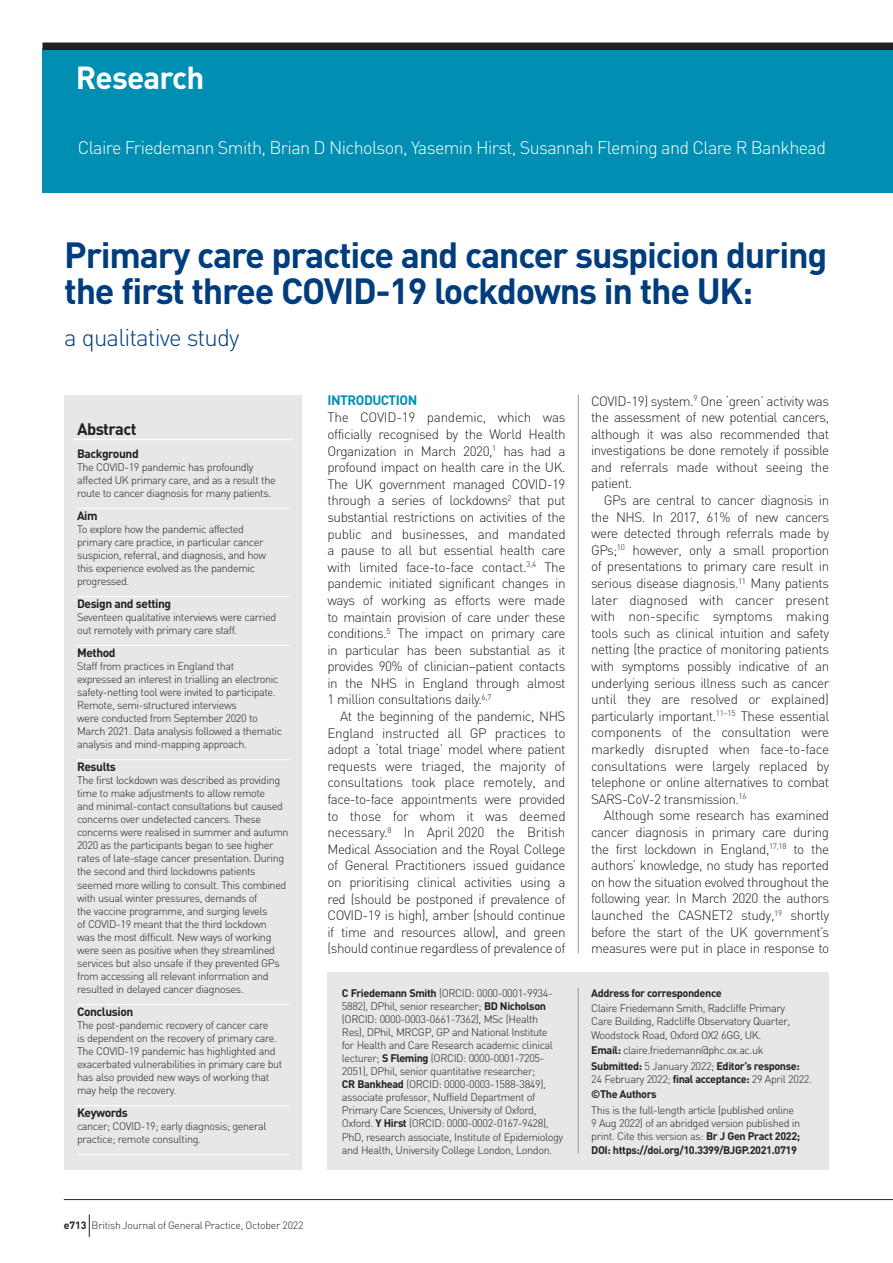
<style>
.page{position:relative;width:893px;height:1263px;background:#fff}
.page>*{position:absolute;margin:0;border:0;box-sizing:border-box;transform-origin:0 0}
.t1{font:700 36px/36px "DIN";letter-spacing:-.035em;color:#013d7d}
.t2{font:700 31.5px "DIN";letter-spacing:-.025em;color:#fff}
.t3{font:300 24px "DIN";letter-spacing:-.035em;color:#013d7d}
.t4{font:300 18px "DIN";letter-spacing:-.035em;color:#fff}
.t5{font:700 16.5px "DIN";letter-spacing:-.035em;color:#231f20}
.t6{font:300 13.5px/16.6px "DIN";letter-spacing:-.035em;color:#231f20;text-align:justify}
.t7{font:700 13.5px "DIN";letter-spacing:-.035em;color:#008fb3}
.t8{font:700 12px "DIN";letter-spacing:-.035em;color:#231f20}
.t9{font:300 10.8px/13px "DIN";letter-spacing:-.035em;color:#231f20}
.t10{font:700 10.8px "DIN";letter-spacing:-.035em;color:#231f20}
.t11{font:300 10.5px "DIN";letter-spacing:-.025em;color:#231f20}
.s1{font-weight:700}
</style>
<div class="page">
<div style="left:43px;top:48px;width:850px;height:144px;background:#008fb3"></div>
<div style="left:43px;top:43px;width:850px;height:7px;background:#231f20"></div>
<hr style="left:578px;top:395px;width:1px;height:558px;background:#939598">
<div style="left:64px;top:395px;width:238px;height:774px;background:#e6e7e9"></div>
<hr style="left:73px;top:439px;width:220px;height:1px;background:#fff">
<hr style="left:77px;top:508px;width:212px;height:1px;background:#fff">
<hr style="left:77px;top:596px;width:212px;height:1px;background:#fff">
<hr style="left:77px;top:645px;width:212px;height:1px;background:#fff">
<hr style="left:77px;top:759px;width:212px;height:1px;background:#fff">
<hr style="left:77px;top:1004px;width:212px;height:1px;background:#fff">
<hr style="left:77px;top:1105px;width:212px;height:1px;background:#fff">
<hr style="left:77px;top:1154px;width:212px;height:1px;background:#fff">
<div style="left:327px;top:972px;width:502px;height:197px;background:#e6e7e9"></div>
<hr style="left:578px;top:988px;width:1px;height:165px;background:#939598">
<hr style="left:64px;top:1199px;width:829px;height:1px;background:#231f20">
<svg style="left:89px;top:1214px;width:1px;height:23px"></svg>
<h2 class="t2" style="left:76px;top:57px;width:130px">Research</h2>
<h3 class="t4" style="left:78px;top:137px;width:750px">Claire Friedemann Smith, Brian D Nicholson, Yasemin Hirst, Susannah Fleming and Clare R Bankhead</h3>
<h1 class="t1" style="left:64px;top:235px;width:765px">Primary care practice and cancer suspicion during the first three COVID-19 lockdowns in the UK:</h1>
<h3 class="t3" style="left:64px;top:323px;width:177px">a qualitative study</h3>
<h3 class="t5" style="left:77px;top:418px;width:61px">Abstract</h3>
<p class="t8" style="left:77px;top:445px;width:63px">Background</p>
<p class="t9" style="left:77px;top:460px;width:200px">The COVID-19 pandemic has profoundly affected UK primary care, and as a result the route to cancer diagnosis for many patients.</p>
<p class="t8" style="left:77px;top:507px;width:22px">Aim</p>
<p class="t9" style="left:77px;top:522px;width:191px">To explore how the pandemic affected primary care practice, in particular cancer suspicion, referral, and diagnosis, and how this experience evolved as the pandemic progressed.</p>
<p class="t8" style="left:77px;top:596px;width:96px">Design and setting</p>
<p class="t9" style="left:77px;top:610px;width:201px">Seventeen qualitative interviews were carried out remotely with primary care staff.</p>
<p class="t8" style="left:77px;top:645px;width:40px">Method</p>
<p class="t9" style="left:77px;top:659px;width:207px">Staff from practices in England that<br>expressed an interest in trialling an electronic safety-netting tool were invited to participate.<br>Remote, semi-structured interviews<br>were conducted from September 2020 to March 2021. Data analysis followed a thematic analysis and mind-mapping approach.</p>
<p class="t8" style="left:77px;top:759px;width:40px">Results</p>
<p class="t9" style="left:77px;top:773px;width:213px">The first lockdown was described as providing time to make adjustments to allow remote<br>and minimal-contact consultations but caused concerns over undetected cancers. These concerns were realised in summer and autumn 2020 as the participants began to see higher rates of late-stage cancer presentation. During the second and third lockdowns patients seemed more willing to consult. This combined with usual winter pressures, demands of<br>the vaccine programme, and surging levels<br>of COVID-19 meant that the third lockdown<br>was the most difficult. New ways of working were seen as positive when they streamlined services but also unsafe if they prevented GPs from accessing all relevant information and resulted in delayed cancer diagnoses.</p>
<p class="t8" style="left:77px;top:1004px;width:58px">Conclusion</p>
<p class="t9" style="left:77px;top:1018px;width:207px">The post-pandemic recovery of cancer care<br>is dependent on the recovery of primary care.<br>The COVID-19 pandemic has highlighted and exacerbated vulnerabilities in primary care but has also provided new ways of working that may help the recovery.</p>
<p class="t8" style="left:77px;top:1105px;width:52px">Keywords</p>
<p class="t9" style="left:77px;top:1119px;width:191px">cancer; COVID-19; early diagnosis; general practice; remote consulting.</p>
<p class="t7" style="left:327px;top:391px;width:91px">INTRODUCTION</p>
<p class="t6" style="left:327px;top:409px;width:240px">The COVID-19 pandemic, which was officially recognised by the World Health Organization in March 2020,<sup>1</sup> has had a profound impact on health care in the UK.<br>The UK government managed COVID-19 through a series of lockdowns<sup>2</sup> that put substantial restrictions on activities of the public and businesses, and mandated a pause to all but essential health care with limited face-to-face contact.<sup>3,4</sup> The pandemic initiated significant changes in ways of working as efforts were made to maintain provision of care under these conditions.<sup>5</sup> The impact on primary care in particular has been substantial as it provides 90% of clinician–patient contacts in the NHS in England through almost 1 million consultations daily.<sup>6,7</sup></p>
<p class="t6" style="left:327px;top:708px;width:240px;text-indent:13px">At the beginning of the pandemic, NHS England instructed all GP practices to adopt a ‘total triage’ model where patient requests were triaged, the majority of consultations took place remotely, and face-to-face appointments were provided to those for whom it was deemed necessary.<sup>8</sup> In April 2020 the British Medical Association and the Royal College of General Practitioners issued guidance on prioritising clinical activities using a red (should be postponed if prevalence of COVID-19 is high), amber (should continue if time and resources allow), and green (should continue regardless of prevalence of</p>
<p class="t6" style="left:591px;top:392px;width:240px">COVID-19) system.<sup>9</sup> One ‘green’ activity was the assessment of new potential cancers, although it was also recommended that investigations be done remotely if possible and referrals made without seeing the patient.</p>
<p class="t6" style="left:591px;top:492px;width:240px;text-indent:13px">GPs are central to cancer diagnosis in the NHS. In 2017, 61% of new cancers were detected through referrals made by GPs;<sup>10</sup> however, only a small proportion of presentations to primary care result in serious disease diagnosis.<sup>11</sup> Many patients later diagnosed with cancer present with non-specific symptoms making tools such as clinical intuition and safety netting (the practice of monitoring patients with symptoms possibly indicative of an underlying serious illness such as cancer until they are resolved or explained) particularly important.<sup>11–15</sup> These essential components of the consultation were markedly disrupted when face-to-face consultations were largely replaced by telephone or online alternatives to combat SARS-CoV-2 transmission.<sup>16</sup></p>
<p class="t6" style="left:591px;top:807px;width:240px;text-indent:13px">Although some research has examined cancer diagnosis in primary care during the first lockdown in England,<sup>17,18</sup> to the authors’ knowledge, no study has reported on how the situation evolved throughout the following year. In March 2020 the authors launched the CASNET2 study,<sup>19</sup> shortly before the start of the UK government’s measures were put in place in response to</p>
<p class="t9" style="left:342px;top:986px;width:223px"><span class="s1">C Friedemann Smith</span> (ORCID: 0000-0001-9934- 5882), DPhil, senior researcher; <span class="s1">BD Nicholson </span>(ORCID: 0000-0003-0661-7362), MSc (Health Res), DPhil, MRCGP, GP and National Institute<br>for Health and Care Research academic clinical lecturer; <span class="s1">S Fleming</span> (ORCID: 0000-0001-7205- 2051), DPhil, senior quantitative researcher;<br><span class="s1">CR Bankhead</span> (ORCID: 0000-0003-1588-3849), associate professor, Nuffield Department of Primary Care Sciences, University of Oxford, Oxford. <span class="s1">Y Hirst</span> (ORCID: 0000-0002-0167-9428), PhD, research associate, Institute of Epidemiology and Health, University College London, London.</p>
<p class="t10" style="left:591px;top:986px;width:132px">Address for correspondence</p>
<p class="t9" style="left:591px;top:1001px;width:200px">Claire Friedemann Smith, Radcliffe Primary<br>Care Building, Radcliffe Observatory Quarter,<br>Woodstock Road, Oxford OX2 6GG, UK.</p>
<p class="t9" style="left:591px;top:1042px;width:210px;line-height:15.5px"><span class="s1">Email:</span> claire.friedemann@phc.ox.ac.uk<br><span class="s1">Submitted:</span> 5 January 2022; <span class="s1">Editor’s response:</span></p>
<p class="t9" style="left:591px;top:1071px;width:222px;line-height:15.5px">24 February 2022; <span class="s1">final acceptance:</span> 29 April 2022. <span class="s1">©The Authors</span></p>
<p class="t9" style="left:591px;top:1103px;width:211px">This is the full-length article (published online 9 Aug 2022) of an abridged version published in print. Cite this version as: <span class="s1">Br J Gen Pract 2022; DOI: https://doi.org/10.3399/BJGP.2021.0719</span></p>
<p class="t11" style="left:64px;top:1219px;width:241px"><span class="s1">e713</span> British Journal of General Practice, October 2022</p>
</div>
